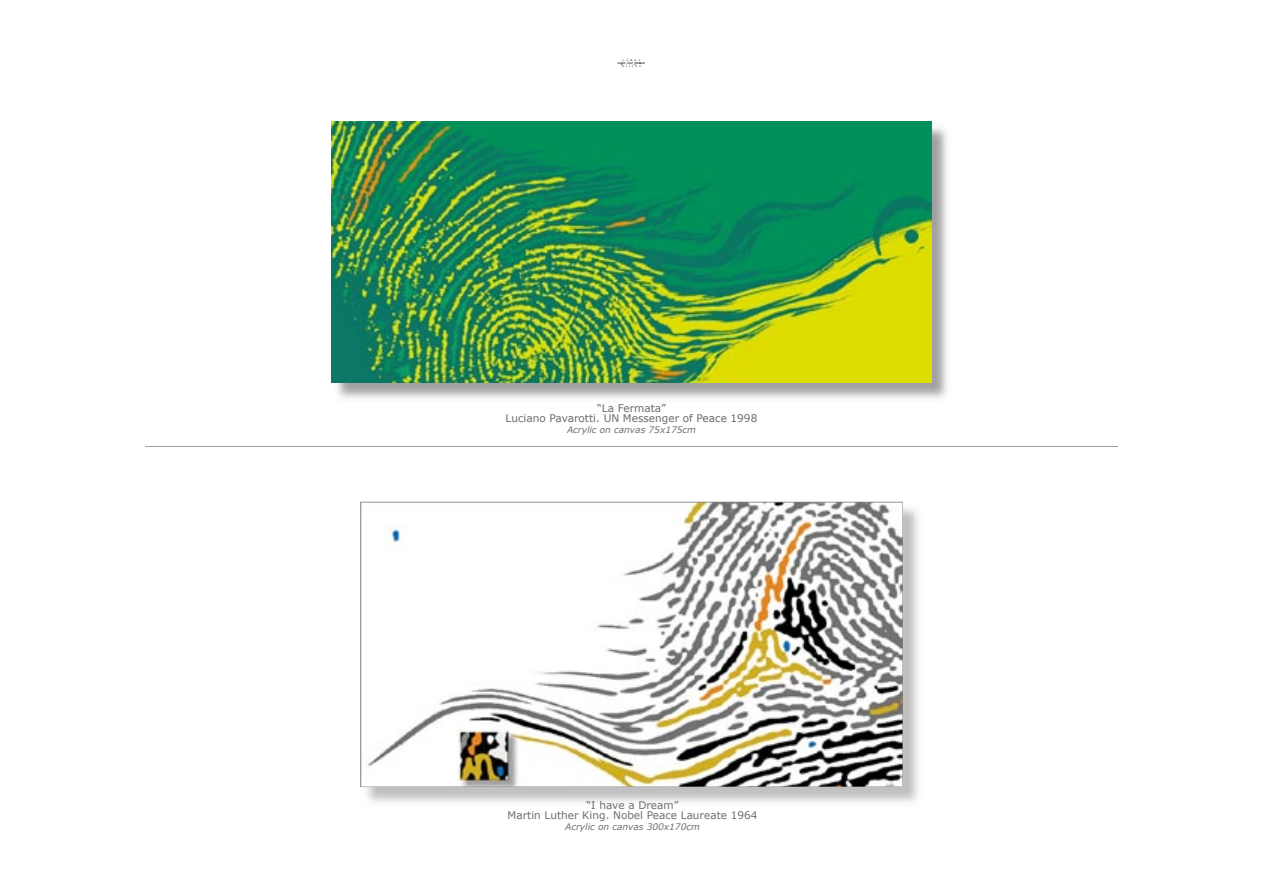
<style>
.page{position:relative;width:1263px;height:893px;background:#fff}
.page>*{position:absolute;margin:0;border:0;box-sizing:border-box;transform-origin:0 0}
.t1{font:10.5px/10.5px "Verdana";color:#6e6c71;text-align:center}
.t2{font:10.5px/10.5px "Verdana";color:#6b696e;text-align:center}
.t3{font:italic 9px "Verdana";color:#6e6c71}
.t4{font:4.5px "DOA";letter-spacing:-.06em;color:#151518}
.t5{font:4.5px "DOA";letter-spacing:.3em;color:#6e6c71}
</style>
<div class="page">
<img style="left:337px;top:122px;width:610px;height:277px">
<img style="left:331px;top:122px;width:600px;height:261px">
<img style="left:361px;top:502px;width:557px;height:300px">
<svg style="left:360px;top:502px;width:542px;height:285px"></svg>
<hr style="left:145px;top:446px;width:973px;height:1px;background:#9e9fa3">
<p class="t5" style="left:622px;top:58px;width:20px">claus</p>
<p class="t4" style="left:617px;top:61px;width:29px">sign for peace</p>
<p class="t5" style="left:622px;top:64px;width:21px">miller</p>
<p class="t2" style="left:506px;top:402px;width:253px">“La Fermata”<br>Luciano Pavarotti. UN Messenger of Peace 1998</p>
<p class="t3" style="left:567px;top:424px;width:130px">Acrylic on canvas 75x175cm</p>
<p class="t1" style="left:508px;top:800px;width:251px">“I have a Dream”<br>Martin Luther King. Nobel Peace Laureate 1964</p>
<p class="t3" style="left:565px;top:821px;width:136px">Acrylic on canvas 300x170cm</p>
</div>
